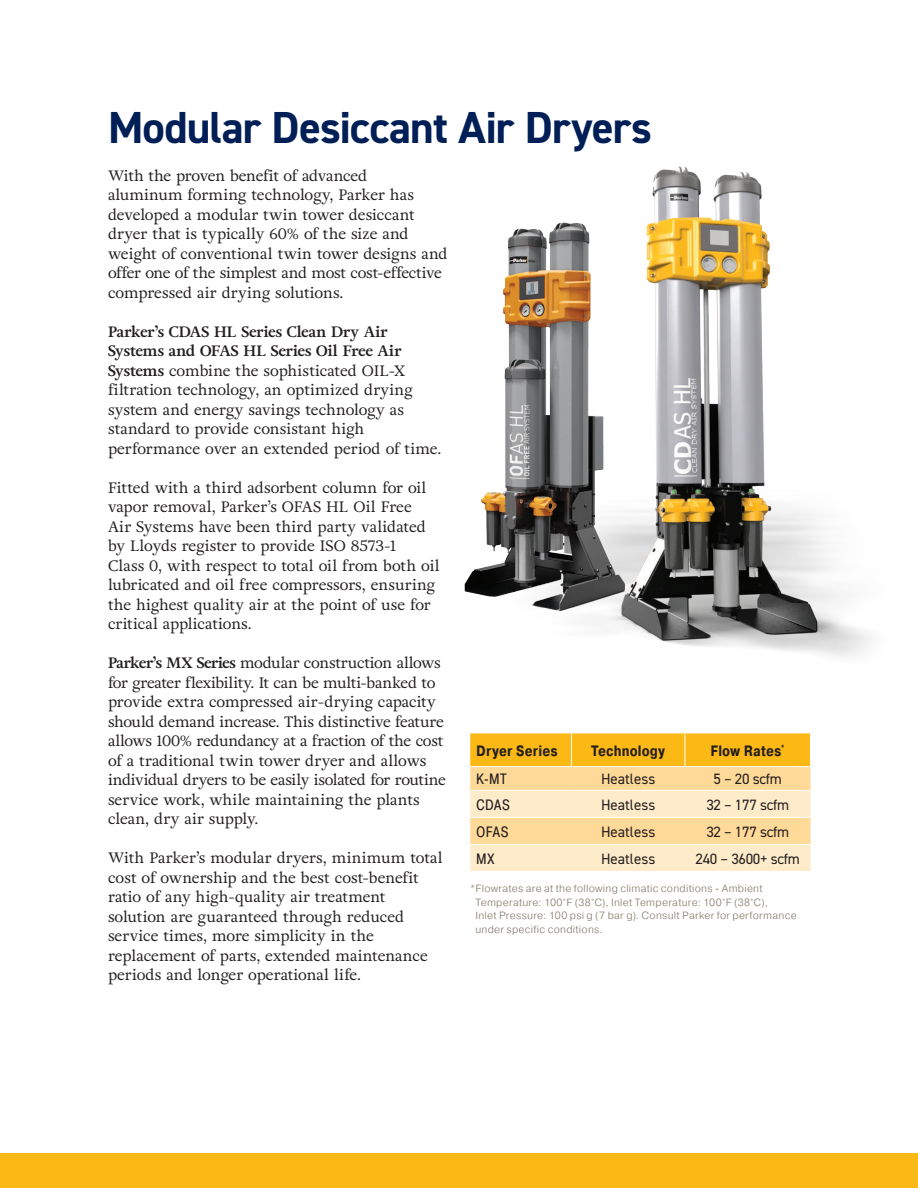
<style>
.page{position:relative;width:918px;height:1188px;background:#fff}
.page>*{position:absolute;margin:0;border:0;box-sizing:border-box;transform-origin:0 0}
.t1{font:700 45px "DIN2014";letter-spacing:-.02em;color:#001f56}
.t2{font:15px/19.5px "Adriane Text";letter-spacing:-.005em;color:#231f20}
.t3{font:15px "DIN2014";color:#231f20}
.t4{font:15px "DIN2014";letter-spacing:-.02em;color:#231f20}
.t5{font:700 15px "Pragmatica Cond";letter-spacing:.01em;color:#231f20}
.t6{font:15px "Pragmatica Cond";letter-spacing:.005em;color:#231f20}
.t7{font:300 10.5px/13.5px "Pragmatica";letter-spacing:.02em;color:#887d6e}
.s1{font-weight:700}
</style>
<div class="page">
<div style="left:0;top:1153px;width:918px;height:35px;background:#fcb814"></div>
<svg style="left:470px;top:734px;width:341px;height:137px;background:#fdd88c"></svg>
<hr style="left:470px;top:790px;width:102px;height:1px;background:#fff">
<hr style="left:572px;top:790px;width:113px;height:1px;background:#fff">
<hr style="left:685px;top:790px;width:126px;height:1px;background:#fff">
<hr style="left:470px;top:844px;width:102px;height:1px;background:#fff">
<hr style="left:572px;top:844px;width:113px;height:1px;background:#fff">
<hr style="left:685px;top:844px;width:126px;height:1px;background:#fff">
<hr style="left:470px;top:766px;width:102px;height:1px;background:#fff">
<hr style="left:572px;top:766px;width:113px;height:1px;background:#fff">
<hr style="left:685px;top:766px;width:126px;height:1px;background:#fff">
<hr style="left:470px;top:817px;width:102px;height:1px;background:#fff">
<hr style="left:572px;top:817px;width:113px;height:1px;background:#fff">
<hr style="left:685px;top:817px;width:126px;height:1px;background:#fff">
<hr style="left:571px;top:733px;width:1px;height:33px;background:#fff">
<hr style="left:685px;top:733px;width:1px;height:33px;background:#fff">
<hr style="left:810px;top:733px;width:1px;height:33px;background:#fff">
<img style="left:464px;top:492px;width:29px;height:105px">
<img style="left:493px;top:166px;width:379px;height:490px">
<h1 class="t1" style="left:108px;top:107px;width:546px">Modular Desiccant Air Dryers</h1>
<p class="t2" style="left:108px;top:167px;width:341px">With the proven benefit of advanced<br>aluminum forming technology, Parker has developed a modular twin tower desiccant dryer that is typically 60% of the size and weight of conventional twin tower designs and offer one of the simplest and most cost-effective compressed air drying solutions.</p>
<p class="t2" style="left:108px;top:323px;width:335px"><span class="s1">Parker’s CDAS HL Series Clean Dry Air Systems and OFAS HL Series Oil Free Air Systems</span> combine the sophisticated OIL-X filtration technology, an optimized drying system and energy savings technology as standard to provide consistant high performance over an extended period of time.</p>
<p class="t2" style="left:108px;top:479px;width:333px">Fitted with a third adsorbent column for oil vapor removal, Parker’s OFAS HL Oil Free<br>Air Systems have been third party validated by Lloyds register to provide ISO 8573-1<br>Class 0, with respect to total oil from both oil lubricated and oil free compressors, ensuring the highest quality air at the point of use for critical applications.</p>
<p class="t2" style="left:108px;top:655px;width:339px"><span class="s1">Parker’s MX Series</span> modular construction allows for greater flexibility. It can be multi-banked to provide extra compressed air-drying capacity should demand increase. This distinctive feature allows 100% redundancy at a fraction of the cost of a traditional twin tower dryer and allows individual dryers to be easily isolated for routine service work, while maintaining the plants clean, dry air supply.</p>
<p class="t2" style="left:108px;top:850px;width:336px">With Parker’s modular dryers, minimum total cost of ownership and the best cost-benefit ratio of any high-quality air treatment solution are guaranteed through reduced service times, more simplicity in the replacement of parts, extended maintenance periods and longer operational life.</p>
<p class="t5" style="left:476px;top:745px;width:83px">Dryer Series</p>
<p class="t5" style="left:591px;top:745px;width:75px">Technology</p>
<p class="t5" style="left:710px;top:745px;width:76px">Flow Rates<sup>*</sup></p>
<p class="t6" style="left:476px;top:774px;width:32px">K-MT</p>
<p class="t3" style="left:601px;top:772px;width:56px">Heatless</p>
<p class="t3" style="left:714px;top:772px;width:70px">5 – 20 scfm</p>
<p class="t6" style="left:476px;top:799px;width:35px">CDAS</p>
<p class="t3" style="left:601px;top:798px;width:56px">Heatless</p>
<p class="t4" style="left:706px;top:798px;width:84px">32 – 177 scfm</p>
<p class="t6" style="left:476px;top:826px;width:34px">OFAS</p>
<p class="t3" style="left:601px;top:825px;width:56px">Heatless</p>
<p class="t4" style="left:706px;top:825px;width:84px">32 – 177 scfm</p>
<p class="t6" style="left:476px;top:853px;width:20px">MX</p>
<p class="t3" style="left:601px;top:852px;width:56px">Heatless</p>
<p class="t4" style="left:696px;top:852px;width:106px">240 – 3600+ scfm</p>
<p class="t7" style="left:475px;top:883px;width:323px;text-indent:-5px">* Flowrates are at the following climatic conditions - Ambient Temperature: 100°F (38°C), Inlet Temperature: 100°F (38°C),<br>Inlet Pressure: 100 psi g (7 bar g). Consult Parker for performance under specific conditions.</p>
</div>
